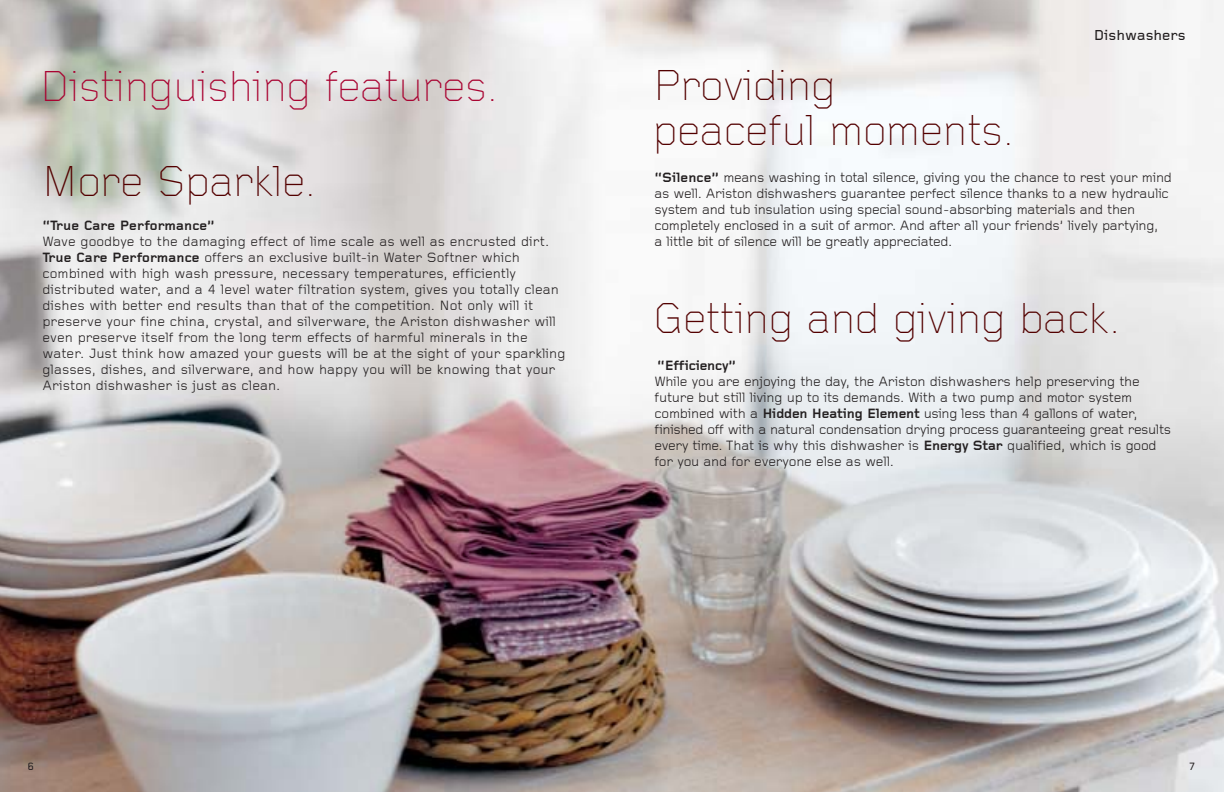
<style>
.page{position:relative;width:1224px;height:792px;background:#fff}
.page>*{position:absolute;margin:0;border:0;box-sizing:border-box;transform-origin:0 0}
.t1{font:300 45px/45px "Foundry Gridnik";color:#530000}
.t2{font:300 45px "Foundry Gridnik";color:#a90432}
.t3{font:500 15px "Foundry Gridnik";color:#231f20}
.t4{font:14px/16px "Foundry Gridnik";letter-spacing:-.02em;color:#231f20}
.t5{font:14px/16px "Foundry Gridnik";color:#231f20}
.t6{font:700 14px "Foundry Gridnik";letter-spacing:-.015em;color:#231f20}
.t7{font:500 11px "Foundry Gridnik";color:#231f20}
.s1{font-weight:700}
</style>
<div class="page">
<img style="left:0;top:0;width:1224px;height:792px">
<h1 class="t2" style="left:40px;top:71px;width:460px">Distinguishing features.</h1>
<h1 class="t1" style="left:42px;top:163px;width:276px">More Sparkle.</h1>
<p class="t6" style="left:43px;top:221px;width:174px">“True Care Performance”</p>
<p class="t5" style="left:43px;top:235px;width:525px">Wave goodbye to the damaging effect of lime scale as well as encrusted dirt.<br><span class="s1">True Care Performance</span> offers an exclusive built-in Water Softner which combined with high wash pressure, necessary temperatures, efficiently distributed water, and a 4 level water filtration system, gives you totally clean dishes with better end results than that of the competition. Not only will it preserve your fine china, crystal, and silverware, the Ariston dishwasher will even preserve itself from the long term effects of harmful minerals in the water. Just think how amazed your guests will be at the sight of your sparkling glasses, dishes, and silverware, and how happy you will be knowing that your Ariston dishwasher is just as clean.</p>
<h1 class="t1" style="left:653px;top:68px;width:363px">Providing<br>peaceful moments.</h1>
<p class="t3" style="left:1094px;top:30px;width:94px">Dishwashers</p>
<p class="t4" style="left:655px;top:171px;width:519px"><span class="s1">“Silence”</span> means washing in total silence, giving you the chance to rest your mind as well. Ariston dishwashers guarantee perfect silence thanks to a new hydraulic system and tub insulation using special sound-absorbing materials and then completely enclosed in a suit of armor. And after all your friends’ lively partying,<br>a little bit of silence will be greatly appreciated.</p>
<h1 class="t1" style="left:653px;top:301px;width:469px">Getting and giving back.</h1>
<p class="t6" style="left:657px;top:360px;width:80px">“Efficiency”</p>
<p class="t4" style="left:655px;top:375px;width:518px">While you are enjoying the day, the Ariston dishwashers help preserving the future but still living up to its demands. With a two pump and motor system combined with a <span class="s1">Hidden Heating Element</span> using less than 4 gallons of water, finished off with a natural condensation drying process guaranteeing great results every time. That is why this dishwasher is <span class="s1">Energy Star</span> qualified, which is good for you and for everyone else as well.</p>
<p class="t7" style="left:27px;top:762px;width:8px">6</p>
<p class="t7" style="left:1189px;top:762px;width:8px">7</p>
</div>
